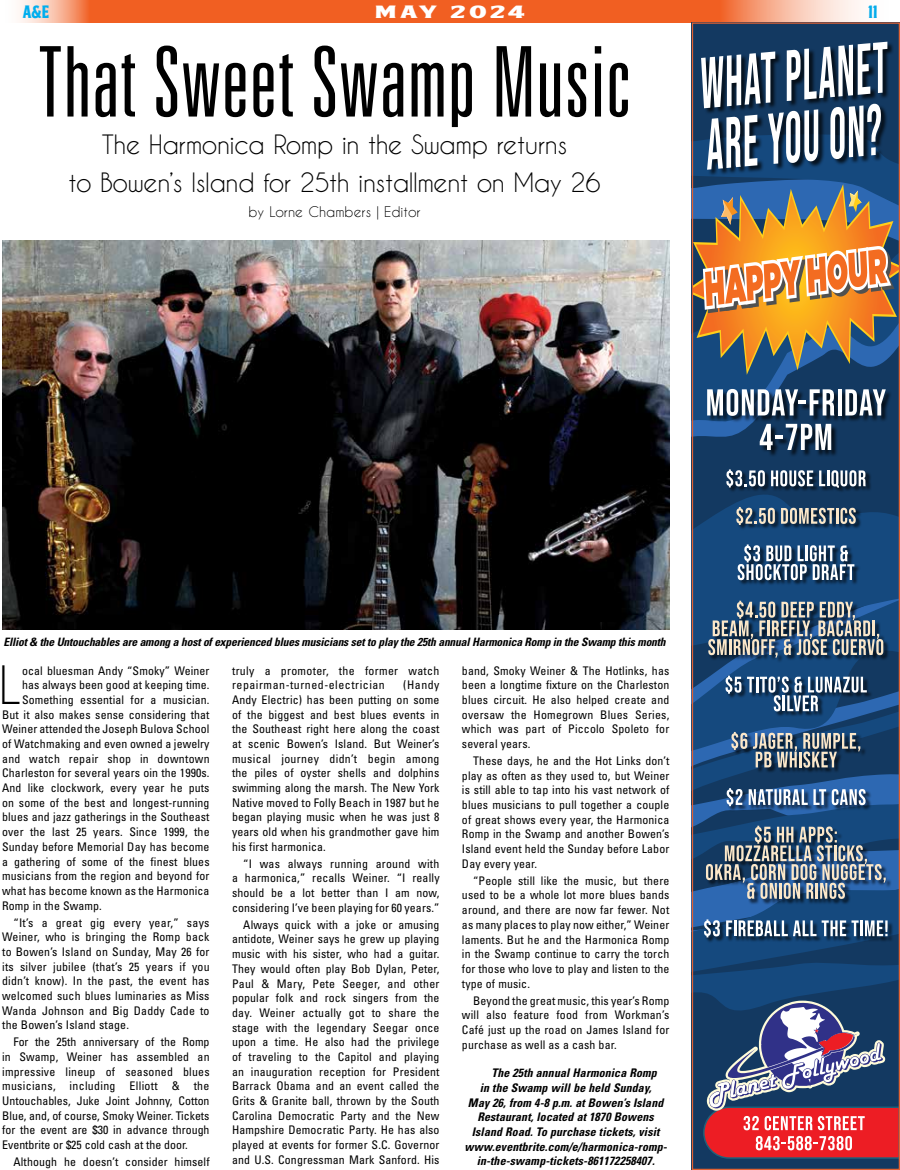
<style>
.page{position:relative;width:900px;height:1170px;background:#fff}
.page>*{position:absolute;margin:0;border:0;box-sizing:border-box;transform-origin:0 0}
.t1{font:300 ultra-condensed 97.5px "Univers LT Std";letter-spacing:.01em;color:#000}
.t2{font:49.5px "Caviar Dreams";color:#000}
.t3{font:25px/37.5px "Caviar Dreams";letter-spacing:-.02em;color:#000;text-align:center}
.t4{font:17.5px "FTYSKRADJHUWNNCV3";letter-spacing:.08em;color:#fff;scale:2 1}
.t5{font:17.5px "FTYSKRADJHUWNNCV3";color:#00aeef}
.t6{font:13.75px "Caviar Dreams";color:#000}
.t7{font:condensed 11.88px/14.8px "Univers LT Std";letter-spacing:.01em;color:#000;text-align:justify}
.t8{font:italic 700 condensed 11.88px "Univers LT Std";letter-spacing:.01em;color:#000}
.t9{font:condensed 11.88px/14.8px "Univers LT Std";letter-spacing:.045em;color:#000}
.t10{font:italic 700 condensed 11.5px "Univers LT Std";letter-spacing:-.015em;color:#000}
</style>
<div class="page">
<svg style="left:19px;top:0;width:842px;height:22px;background:#f27642"></svg>
<img style="left:2px;top:240px;width:667px;height:390px">
<div style="left:692px;top:22px;width:208px;height:1148px;background:#133961"></div>
<svg style="left:694px;top:140px;width:204px;height:861px;fill:#15497e"></svg>
<svg style="left:703px;top:1001px;width:195px;height:158px"></svg>
<svg style="left:694px;top:184px;width:204px;height:191px;background:#9e7f5d"></svg>
<div style="left:708px;top:390px;width:185px;height:67px;background:#000;opacity:.75"></div>
<svg style="left:707px;top:389px;width:127px;height:27px;background:#8593a3"></svg>
<hr style="left:838px;top:389px;width:4px;height:26px;background:#fff">
<svg style="left:845px;top:389px;width:41px;height:26px"></svg>
<svg style="left:760px;top:424px;width:71px;height:26px"></svg>
<div style="left:702px;top:43px;width:192px;height:134px;background:#000;opacity:.75"></div>
<svg style="left:701px;top:42px;width:186px;height:128px"></svg>
<div style="left:692px;top:22px;width:208px;height:1148px;border:1px solid #e16132"></div>
<div style="left:704px;top:470px;width:190px;height:474px;background:#000;opacity:.75"></div>
<svg style="left:726px;top:469px;width:39px;height:18px"></svg>
<svg style="left:771px;top:470px;width:42px;height:16px"></svg>
<svg style="left:819px;top:470px;width:47px;height:18px"></svg>
<svg style="left:736px;top:507px;width:39px;height:18px"></svg>
<svg style="left:781px;top:508px;width:75px;height:16px"></svg>
<svg style="left:738px;top:544px;width:116px;height:36px;background:#6b829a"></svg>
<svg style="left:708px;top:601px;width:175px;height:57px;background:#607384"></svg>
<svg style="left:726px;top:676px;width:15px;height:18px"></svg>
<svg style="left:747px;top:676px;width:120px;height:35px"></svg>
<svg style="left:731px;top:732px;width:16px;height:18px"></svg>
<svg style="left:753px;top:733px;width:107px;height:35px"></svg>
<svg style="left:727px;top:788px;width:16px;height:18px"></svg>
<svg style="left:749px;top:789px;width:77px;height:16px"></svg>
<svg style="left:832px;top:789px;width:34px;height:16px"></svg>
<svg style="left:706px;top:826px;width:180px;height:73px"></svg>
<svg style="left:704px;top:919px;width:16px;height:18px"></svg>
<svg style="left:726px;top:920px;width:133px;height:16px;background:#7088a0"></svg>
<hr style="left:860px;top:920px;width:3px;height:16px;background:#fff">
<svg style="left:865px;top:920px;width:23px;height:16px"></svg>
<h3 class="t5" style="left:23px;top:-1px;width:28px">A&amp;E</h3>
<h3 class="t4" style="left:375px;top:-1px;width:77px">MAY 2024</h3>
<h3 class="t5" style="left:868px;top:-1px;width:11px">11</h3>
<h1 class="t1" style="left:38px;top:31px;width:595px">That Sweet Swamp Music</h1>
<h3 class="t3" style="left:68px;top:125px;width:534px">The Harmonica Romp in the Swamp returns<br>to Bowen’s Island for 25th installment on May 26</h3>
<p class="t6" style="left:248px;top:203px;width:174px">by Lorne Chambers | Editor</p>
<p class="t10" style="left:4px;top:635px;width:664px">Elliot &amp; the Untouchables are among a host of experienced blues musicians set to play the 25th annual Harmonica Romp in the Swamp this month</p>
<h2 class="t2" style="left:-1px;top:656px;width:24px">L</h2>
<p class="t7" style="left:22px;top:663px;width:189px">ocal bluesman Andy “Smoky” Weiner</p>
<p class="t7" style="left:22px;top:678px;width:189px">has always been good at keeping time.</p>
<p class="t7" style="left:22px;top:692px;width:189px">Something essential for a musician.</p>
<p class="t7" style="left:2px;top:707px;width:209px">But it also makes sense considering that</p>
<p class="t7" style="left:2px;top:722px;width:209px">Weiner attended the Joseph Bulova School</p>
<p class="t7" style="left:2px;top:736px;width:209px">of Watchmaking and even owned a jewelry</p>
<p class="t7" style="left:2px;top:751px;width:209px">and watch repair shop in downtown</p>
<p class="t7" style="left:2px;top:766px;width:209px">Charleston for several years oin the 1990s.</p>
<p class="t7" style="left:2px;top:780px;width:209px">And like clockwork, every year he puts</p>
<p class="t7" style="left:2px;top:795px;width:209px">on some of the best and longest-running</p>
<p class="t7" style="left:2px;top:810px;width:209px">blues and jazz gatherings in the Southeast</p>
<p class="t7" style="left:2px;top:824px;width:209px">over the last 25 years. Since 1999, the</p>
<p class="t7" style="left:2px;top:839px;width:209px">Sunday before Memorial Day has become</p>
<p class="t7" style="left:2px;top:854px;width:209px">a gathering of some of the finest blues</p>
<p class="t7" style="left:2px;top:868px;width:209px">musicians from the region and beyond for</p>
<p class="t7" style="left:2px;top:883px;width:209px">what has become known as the Harmonica</p>
<p class="t7" style="left:2px;top:898px;width:101px">Romp in the Swamp.</p>
<p class="t7" style="left:2px;top:915px;width:209px;text-indent:11px">“It’s a great gig every year,” says Weiner, who is bringing the Romp back to Bowen’s Island on Sunday, May 26 for its silver jubilee (that’s 25 years if you didn’t know). In the past, the event has welcomed such blues luminaries as Miss Wanda Johnson and Big Daddy Cade to the Bowen’s Island stage.</p>
<p class="t7" style="left:2px;top:1035px;width:209px;text-indent:11px">For the 25th anniversary of the Romp in Swamp, Weiner has assembled an impressive lineup of seasoned blues musicians, including Elliott &amp; the Untouchables, Juke Joint Johnny, Cotton Blue, and, of course, Smoky Weiner. Tickets for the event are $30 in advance through Eventbrite or $25 cold cash at the door.</p>
<p class="t7" style="left:13px;top:1154px;width:198px">Although he doesn’t consider himself</p>
<p class="t9" style="left:232px;top:663px;width:209px">truly a promoter, the former watch repairman-turned-electrician</p>
<p class="t7" style="left:232px;top:678px;width:209px;text-indent:171px">(Handy Andy Electric) has been putting on some of the biggest and best blues events in the Southeast right here along the coast at scenic Bowen’s Island. But Weiner’s musical journey didn’t begin among the piles of oyster shells and dolphins swimming along the marsh. The New York Native moved to Folly Beach in 1987 but he began playing music when he was just 8 years old when his grandmother gave him his first harmonica.</p>
<p class="t7" style="left:232px;top:856px;width:209px;text-indent:11px">“I was always running around with a harmonica,” recalls Weiner. “I really should be a lot better than I am now, considering I’ve been playing for 60 years.”</p>
<p class="t7" style="left:232px;top:917px;width:209px;text-indent:11px">Always quick with a joke or amusing antidote, Weiner says he grew up playing music with his sister, who had a guitar.<br>They would often play Bob Dylan, Peter, Paul &amp; Mary, Pete Seeger, and other popular folk and rock singers from the day. Weiner actually got to share the stage with the legendary Seegar once upon a time. He also had the privilege of traveling to the Capitol and playing an inauguration reception for President Barrack Obama and an event called the Grits &amp; Granite ball, thrown by the South Carolina Democratic Party and the New Hampshire Democratic Party. He has also played at events for former S.C. Governor and U.S. Congressman Mark Sanford. His</p>
<p class="t7" style="left:462px;top:663px;width:209px">band, Smoky Weiner &amp; The Hotlinks, has been a longtime fixture on the Charleston blues circuit. He also helped create and oversaw the Homegrown Blues Series, which was part of Piccolo Spoleto for several years.</p>
<p class="t7" style="left:462px;top:753px;width:209px;text-indent:11px">These days, he and the Hot Links don’t play as often as they used to, but Weiner is still able to tap into his vast network of blues musicians to pull together a couple of great shows every year, the Harmonica Romp in the Swamp and another Bowen’s Island event held the Sunday before Labor Day every year.</p>
<p class="t7" style="left:462px;top:873px;width:209px;text-indent:11px">“People still like the music, but there used to be a whole lot more blues bands around, and there are now far fewer. Not as many places to play now either,” Weiner laments. But he and the Harmonica Romp in the Swamp continue to carry the torch for those who love to play and listen to the type of music.</p>
<p class="t7" style="left:462px;top:993px;width:209px;text-indent:11px">Beyond the great music, this year’s Romp will also feature food from Workman’s Café just up the road on James Island for purchase as well as a cash bar.</p>
<p class="t8" style="left:491px;top:1066px;width:167px">The 25th annual Harmonica Romp</p>
<p class="t8" style="left:480px;top:1080px;width:173px">in the Swamp will be held Sunday,</p>
<p class="t8" style="left:468px;top:1095px;width:197px">May 26, from 4-8 p.m. at Bowen’s Island</p>
<p class="t8" style="left:477px;top:1110px;width:178px">Restaurant, located at 1870 Bowens</p>
<p class="t8" style="left:472px;top:1124px;width:189px">Island Road. To purchase tickets, visit</p>
<p class="t8" style="left:465px;top:1139px;width:204px">www.eventbrite.com/e/harmonica-romp-</p>
<p class="t8" style="left:477px;top:1154px;width:180px">in-the-swamp-tickets-861172258407.</p>
</div>
